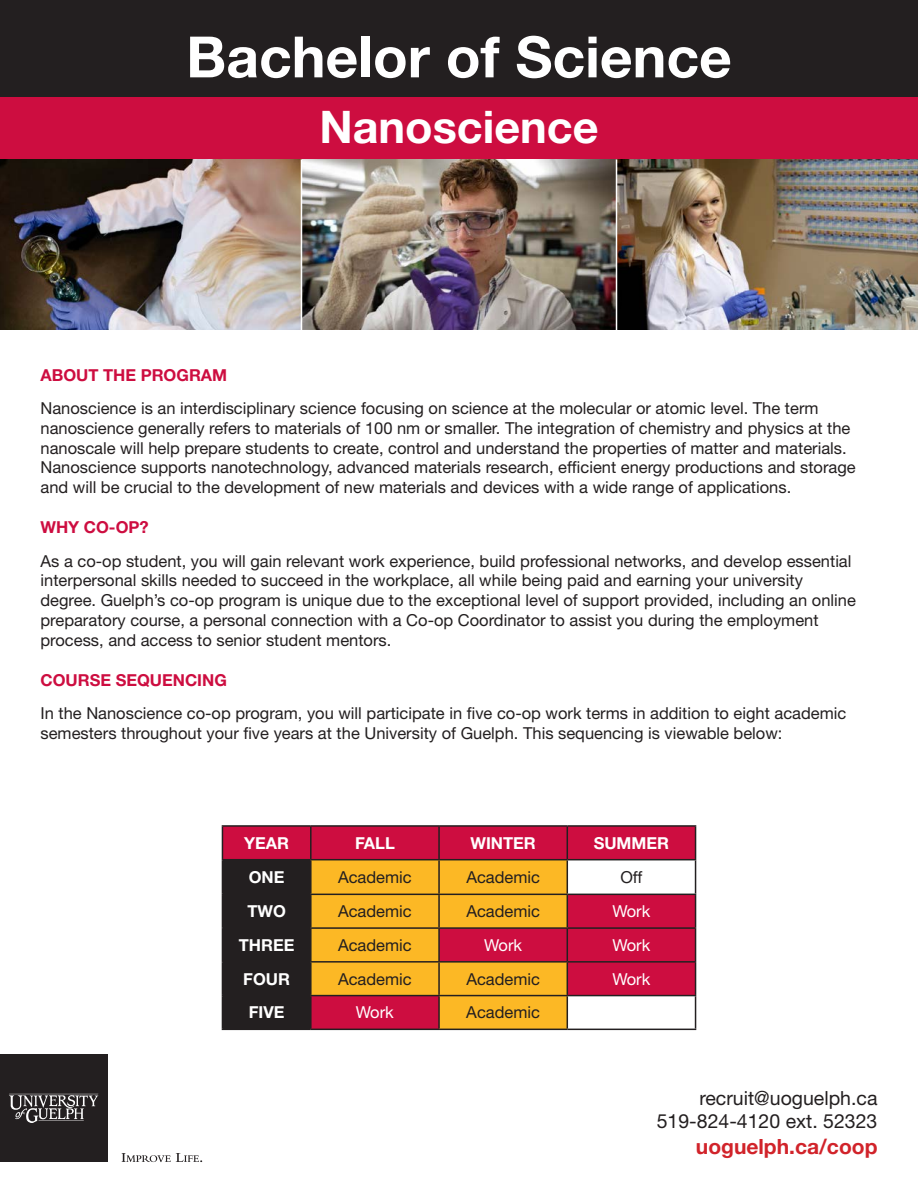
<style>
.page{position:relative;width:918px;height:1188px;background:#fff}
.page>*{position:absolute;margin:0;border:0;box-sizing:border-box;transform-origin:0 0}
.Bachelor_of{font:700 57px "Helvetica Neue LT Pro";color:#fff}
.Program_name{font:700 45px "Helvetica Neue LT Pro";color:#fff}
.Body_text{font:700 21px "Helvetica Neue LT Pro";color:#d1232a}
.Body_text-2{font:19.5px "Helvetica Neue LT Pro";color:#231f20}
.Body_text-3{font:16.5px/19.8px "Helvetica Neue LT Pro";color:#231f20}
.Subtitles{font:700 16.5px "Helvetica Neue LT Pro";color:#cd0d40}
.Table_title{font:700 16.5px "Helvetica Neue LT Pro";color:#fff}
.t1{font:16.5px "Helvetica Neue LT Pro";color:#fff}
.Table_body_black{font:16.5px "Helvetica Neue LT Pro";color:#231f20}
</style>
<div class="page">
<div style="left:0;top:0;width:918px;height:97px;background:#231f20"></div>
<div style="left:0;top:97px;width:918px;height:63px;background:#cd0d40"></div>
<svg style="left:223px;top:827px;width:472px;height:202px;fill:#cd0d40"></svg>
<svg style="left:223px;top:860px;width:344px;height:169px;background:#bb7627"></svg>
<div style="left:567px;top:962px;width:129px;height:34px;background:#cd0d40"></div>
<hr style="left:222px;top:825px;width:89px;height:2px;background:#231f20">
<hr style="left:222px;top:827px;width:1px;height:32px;background:#231f20">
<hr style="left:311px;top:825px;width:128px;height:2px;background:#231f20">
<hr style="left:310px;top:827px;width:2px;height:32px;background:#231f20">
<hr style="left:439px;top:825px;width:128px;height:2px;background:#231f20">
<hr style="left:438px;top:827px;width:2px;height:32px;background:#231f20">
<hr style="left:567px;top:825px;width:129px;height:2px;background:#231f20">
<hr style="left:567px;top:827px;width:1px;height:32px;background:#231f20">
<hr style="left:695px;top:827px;width:1px;height:32px;background:#231f20">
<hr style="left:222px;top:859px;width:89px;height:1px;background:#231f20">
<hr style="left:222px;top:860px;width:1px;height:34px;background:#231f20">
<hr style="left:311px;top:859px;width:128px;height:1px;background:#231f20">
<hr style="left:310px;top:860px;width:2px;height:34px;background:#231f20">
<hr style="left:439px;top:859px;width:128px;height:1px;background:#231f20">
<hr style="left:438px;top:860px;width:2px;height:34px;background:#231f20">
<hr style="left:567px;top:859px;width:129px;height:1px;background:#231f20">
<hr style="left:567px;top:860px;width:1px;height:34px;background:#231f20">
<hr style="left:695px;top:860px;width:1px;height:34px;background:#231f20">
<hr style="left:222px;top:894px;width:89px;height:1px;background:#231f20">
<hr style="left:222px;top:895px;width:1px;height:32px;background:#231f20">
<hr style="left:311px;top:894px;width:128px;height:1px;background:#231f20">
<hr style="left:310px;top:895px;width:2px;height:32px;background:#231f20">
<hr style="left:439px;top:894px;width:128px;height:1px;background:#231f20">
<hr style="left:438px;top:895px;width:2px;height:32px;background:#231f20">
<hr style="left:567px;top:894px;width:129px;height:1px;background:#231f20">
<hr style="left:567px;top:895px;width:1px;height:32px;background:#231f20">
<hr style="left:695px;top:895px;width:1px;height:32px;background:#231f20">
<hr style="left:222px;top:927px;width:89px;height:2px;background:#231f20">
<hr style="left:222px;top:929px;width:1px;height:32px;background:#231f20">
<hr style="left:311px;top:927px;width:128px;height:2px;background:#231f20">
<hr style="left:310px;top:929px;width:2px;height:32px;background:#231f20">
<hr style="left:439px;top:927px;width:128px;height:2px;background:#231f20">
<hr style="left:438px;top:929px;width:2px;height:32px;background:#231f20">
<hr style="left:567px;top:927px;width:129px;height:2px;background:#231f20">
<hr style="left:567px;top:929px;width:1px;height:32px;background:#231f20">
<hr style="left:695px;top:929px;width:1px;height:32px;background:#231f20">
<hr style="left:222px;top:961px;width:89px;height:2px;background:#231f20">
<hr style="left:222px;top:963px;width:1px;height:32px;background:#231f20">
<hr style="left:311px;top:961px;width:128px;height:2px;background:#231f20">
<hr style="left:310px;top:963px;width:2px;height:32px;background:#231f20">
<hr style="left:439px;top:961px;width:128px;height:2px;background:#231f20">
<hr style="left:438px;top:963px;width:2px;height:32px;background:#231f20">
<hr style="left:567px;top:961px;width:129px;height:2px;background:#231f20">
<hr style="left:567px;top:963px;width:1px;height:32px;background:#231f20">
<hr style="left:222px;top:995px;width:89px;height:1px;background:#231f20">
<hr style="left:222px;top:996px;width:1px;height:33px;background:#231f20">
<hr style="left:311px;top:995px;width:128px;height:1px;background:#231f20">
<hr style="left:310px;top:996px;width:2px;height:33px;background:#231f20">
<hr style="left:439px;top:995px;width:128px;height:1px;background:#231f20">
<hr style="left:438px;top:996px;width:2px;height:33px;background:#231f20">
<hr style="left:567px;top:996px;width:1px;height:33px;background:#231f20">
<hr style="left:695px;top:996px;width:1px;height:33px;background:#231f20">
<hr style="left:222px;top:1029px;width:89px;height:1px;background:#231f20">
<hr style="left:311px;top:1029px;width:128px;height:1px;background:#231f20">
<hr style="left:439px;top:1029px;width:128px;height:1px;background:#231f20">
<hr style="left:567px;top:1029px;width:129px;height:1px;background:#231f20">
<hr style="left:695px;top:963px;width:1px;height:32px;background:#231f20">
<hr style="left:567px;top:995px;width:129px;height:1px;background:#231f20">
<div style="left:0;top:1054px;width:107px;height:108px;background:#231f20"></div>
<hr style="left:9px;top:1094px;width:89px;height:1px;background:#fff">
<svg style="left:9px;top:1095px;width:89px;height:28px"></svg>
<svg style="left:122px;top:1153px;width:80px;height:9px"></svg>
<img style="left:0;top:159px;width:918px;height:171px">
<hr style="left:301px;top:159px;width:1px;height:171px;background:#fff">
<hr style="left:616px;top:159px;width:1px;height:171px;background:#fff">
<p class="Bachelor_of" style="left:186px;top:22px;width:547px">Bachelor of Science</p>
<p class="Program_name" style="left:319px;top:100px;width:281px">Nanoscience</p>
<p class="Subtitles" style="left:40px;top:365px;width:188px">ABOUT THE PROGRAM</p>
<p class="Body_text-3" style="left:40px;top:398px;width:817px">Nanoscience is an interdisciplinary science focusing on science at the molecular or atomic level. The term nanoscience generally refers to materials of 100 nm or smaller. The integration of chemistry and physics at the nanoscale will help prepare students to create, control and understand the properties of matter and materials.<br>Nanoscience supports nanotechnology, advanced materials research, efficient energy productions and storage and will be crucial to the development of new materials and devices with a wide range of applications.</p>
<p class="Subtitles" style="left:40px;top:517px;width:110px">WHY CO-OP?</p>
<p class="Body_text-3" style="left:40px;top:550px;width:817px">As a co-op student, you will gain relevant work experience, build professional networks, and develop essential interpersonal skills needed to succeed in the workplace, all while being paid and earning your university degree. Guelph’s co-op program is unique due to the exceptional level of support provided, including an online preparatory course, a personal connection with a Co-op Coordinator to assist you during the employment process, and access to senior student mentors.</p>
<p class="Subtitles" style="left:40px;top:670px;width:188px">COURSE SEQUENCING</p>
<p class="Body_text-3" style="left:40px;top:703px;width:807px">In the Nanoscience co-op program, you will participate in five co-op work terms in addition to eight academic semesters throughout your five years at the University of Guelph. This sequencing is viewable below:</p>
<p class="Table_title" style="left:244px;top:833px;width:46px">YEAR</p>
<p class="Table_title" style="left:355px;top:833px;width:41px">FALL</p>
<p class="Table_title" style="left:470px;top:833px;width:67px">WINTER</p>
<p class="Table_title" style="left:594px;top:833px;width:77px">SUMMER</p>
<p class="Table_title" style="left:249px;top:867px;width:37px">ONE</p>
<p class="Table_body_black" style="left:338px;top:867px;width:75px">Academic</p>
<p class="Body_text-3" style="left:466px;top:867px;width:75px">Academic</p>
<p class="Body_text-3" style="left:620px;top:867px;width:24px">Off</p>
<p class="Table_title" style="left:247px;top:901px;width:40px">TWO</p>
<p class="Body_text-3" style="left:338px;top:901px;width:75px">Academic</p>
<p class="Body_text-3" style="left:466px;top:901px;width:75px">Academic</p>
<p class="t1" style="left:612px;top:901px;width:39px">Work</p>
<p class="Table_title" style="left:239px;top:935px;width:57px">THREE</p>
<p class="Body_text-3" style="left:338px;top:935px;width:75px">Academic</p>
<p class="t1" style="left:484px;top:935px;width:39px">Work</p>
<p class="t1" style="left:612px;top:935px;width:39px">Work</p>
<p class="Table_title" style="left:243px;top:969px;width:48px">FOUR</p>
<p class="Body_text-3" style="left:338px;top:968px;width:75px">Academic</p>
<p class="Body_text-3" style="left:466px;top:968px;width:75px">Academic</p>
<p class="t1" style="left:612px;top:969px;width:39px">Work</p>
<p class="Table_title" style="left:249px;top:1002px;width:37px">FIVE</p>
<p class="t1" style="left:356px;top:1002px;width:39px">Work</p>
<p class="Body_text-3" style="left:466px;top:1002px;width:75px">Academic</p>
<p class="Body_text-2" style="left:699px;top:1086px;width:180px">recruit@uoguelph.ca</p>
<p class="Body_text-2" style="left:657px;top:1109px;width:222px">519-824-4120 ext. 52323</p>
<p class="Body_text" style="left:696px;top:1133px;width:183px">uoguelph.ca/coop</p>
</div>
